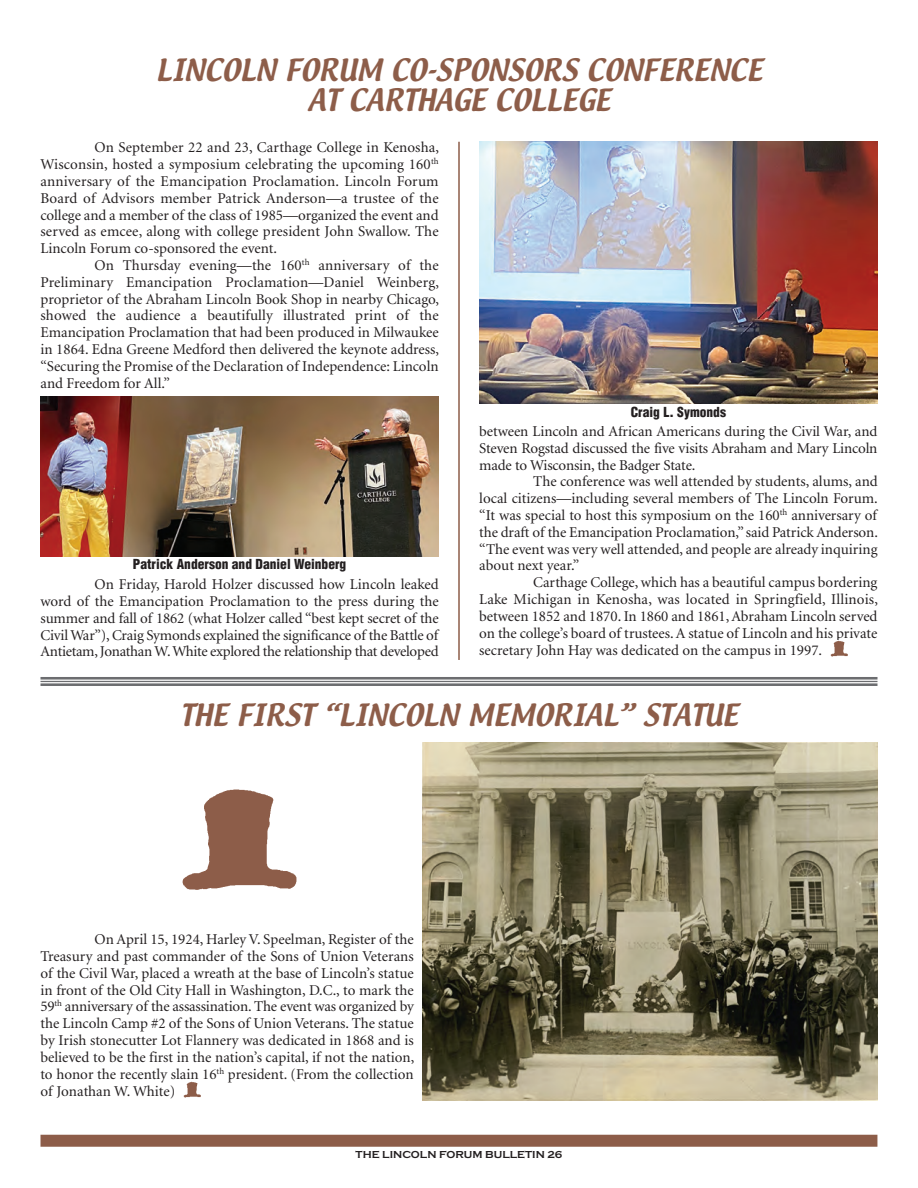
<style>
.page{position:relative;width:918px;height:1188px;background:#fff}
.page>*{position:absolute;margin:0;border:0;box-sizing:border-box;transform-origin:0 0}
.t1{font:27px "Textile";color:#8d5d49}
.t2{font:15px/16.8px "Minion";color:#231f20;text-align:justify}
.t3{font:900 condensed 13.5px "Helvetica";color:#231f20}
.t4{font:700 10.5px "Copperplate Gothic";color:#231f20}
</style>
<div class="page">
<div style="left:41px;top:1135px;width:836px;height:12px;background:#8d5d49"></div>
<img style="left:830px;top:641px;width:18px;height:16px">
<img style="left:41px;top:397px;width:398px;height:159px">
<hr style="left:458px;top:142px;width:2px;height:518px;background:#8d5d49">
<img style="left:182px;top:789px;width:115px;height:101px">
<img style="left:479px;top:142px;width:399px;height:261px">
<hr style="left:40px;top:677px;width:838px;height:3px;background:#6c6d70">
<hr style="left:40px;top:681px;width:838px;height:1px;background:#6c6d70">
<hr style="left:40px;top:683px;width:838px;height:3px;background:#6c6d70">
<img style="left:183px;top:1082px;width:18px;height:16px">
<img style="left:423px;top:743px;width:454px;height:357px">
<p class="t1" style="left:156px;top:58px;width:608px">LINCOLN FORUM CO-SPONSORS CONFERENCE</p>
<p class="t1" style="left:308px;top:89px;width:304px">AT CARTHAGE COLLEGE</p>
<p class="t2" style="left:41px;top:140px;width:400px;text-indent:54px">On September 22 and 23, Carthage College in Kenosha, Wisconsin, hosted a symposium celebrating the upcoming 160<sup>th </sup>anniversary of the Emancipation Proclamation. Lincoln Forum Board of Advisors member Patrick Anderson—a trustee of the college and a member of the class of 1985—organized the event and served as emcee, along with college president John Swallow. The Lincoln Forum co-sponsored the event.</p>
<p class="t2" style="left:41px;top:258px;width:400px;text-indent:54px">On Thursday evening—the 160<sup>th</sup> anniversary of the Preliminary Emancipation Proclamation—Daniel Weinberg, proprietor of the Abraham Lincoln Book Shop in nearby Chicago, showed the audience a beautifully illustrated print of the Emancipation Proclamation that had been produced in Milwaukee in 1864. Edna Greene Medford then delivered the keynote address, “Securing the Promise of the Declaration of Independence: Lincoln and Freedom for All.”</p>
<p class="t3" style="left:133px;top:559px;width:215px">Patrick Anderson and Daniel Weinberg</p>
<p class="t2" style="left:41px;top:577px;width:400px;text-indent:54px">On Friday, Harold Holzer discussed how Lincoln leaked word of the Emancipation Proclamation to the press during the summer and fall of 1862 (what Holzer called “best kept secret of the Civil War”), Craig Symonds explained the significance of the Battle of Antietam, Jonathan W. White explored the relationship that developed</p>
<p class="t3" style="left:631px;top:407px;width:97px">Craig L. Symonds</p>
<p class="t2" style="left:479px;top:424px;width:400px">between Lincoln and African Americans during the Civil War, and Steven Rogstad discussed the five visits Abraham and Mary Lincoln made to Wisconsin, the Badger State.</p>
<p class="t2" style="left:479px;top:475px;width:400px;text-indent:54px">The conference was well attended by students, alums, and local citizens—including several members of The Lincoln Forum. “It was special to host this symposium on the 160<sup>th</sup> anniversary of the draft of the Emancipation Proclamation,” said Patrick Anderson. “The event was very well attended, and people are already inquiring about next year.”</p>
<p class="t2" style="left:479px;top:575px;width:400px;text-indent:54px">Carthage College, which has a beautiful campus bordering Lake Michigan in Kenosha, was located in Springfield, Illinois, between 1852 and 1870. In 1860 and 1861, Abraham Lincoln served on the college’s board of trustees. A statue of Lincoln and his private secretary John Hay was dedicated on the campus in 1997.</p>
<p class="t1" style="left:180px;top:704px;width:559px">THE FIRST “LINCOLN MEMORIAL” STATUE</p>
<p class="t2" style="left:40px;top:932px;width:375px;text-indent:54px">On April 15, 1924, Harley V. Speelman, Register of the Treasury and past commander of the Sons of Union Veterans of the Civil War, placed a wreath at the base of Lincoln’s statue in front of the Old City Hall in Washington, D.C., to mark the 59<sup>th</sup> anniversary of the assassination. The event was organized by the Lincoln Camp #2 of the Sons of Union Veterans. The statue by Irish stonecutter Lot Flannery was dedicated in 1868 and is believed to be the first in the nation’s capital, if not the nation, to honor the recently slain 16<sup>th</sup> president. (From the collection of Jonathan W. White)</p>
<p class="t4" style="left:356px;top:1148px;width:208px">THE LINCOLN FORUM BULLETIN 26</p>
</div>
